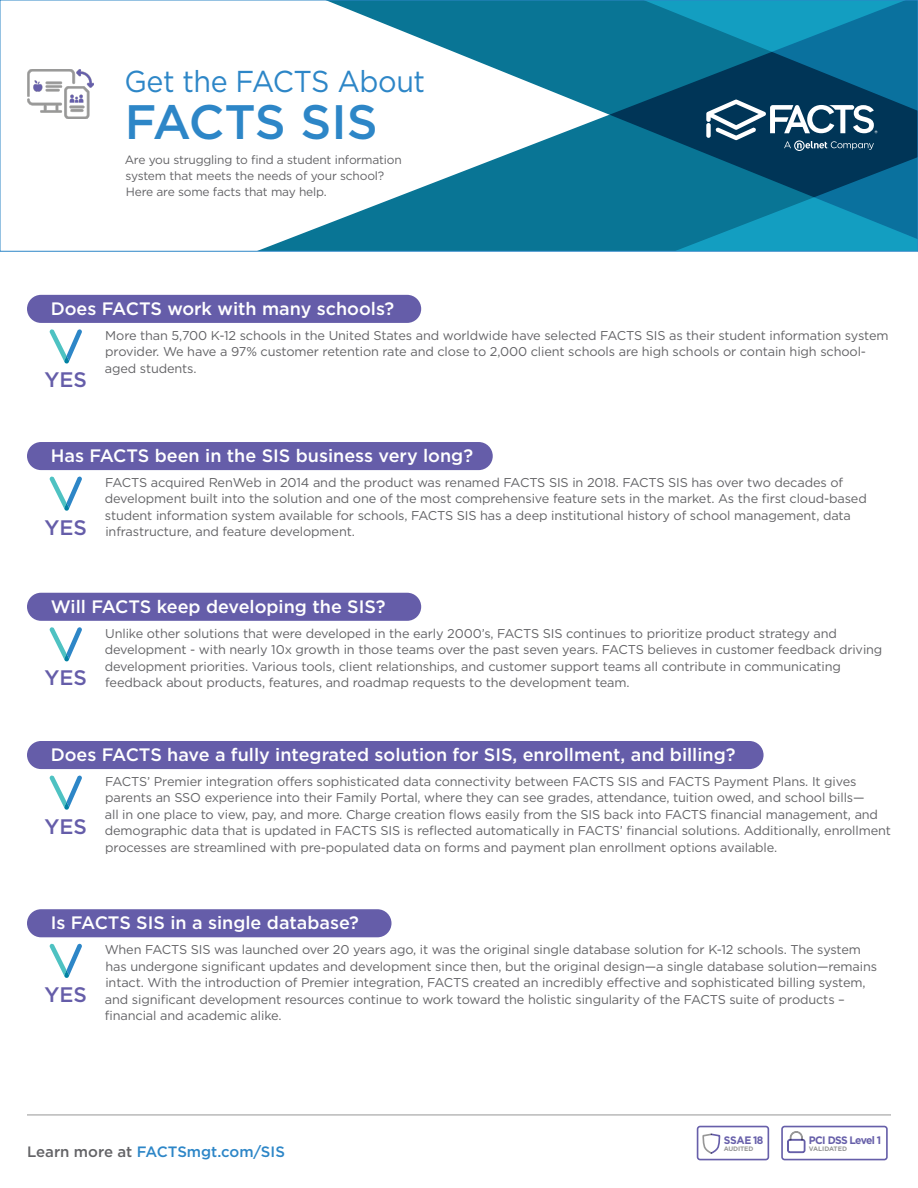
<style>
.page{position:relative;width:918px;height:1188px;background:#fff}
.page>*{position:absolute;margin:0;border:0;box-sizing:border-box;transform-origin:0 0}
.t1{font:500 48.3px "Gotham";letter-spacing:-.01em;color:#2d86c7}
.t2{font:30.15px "Gotham";letter-spacing:-.015em;color:#2d86c7;scale:.95 1}
.t3{font:500 21px "Gotham";color:#655da9}
.Header_Question_-H2{font:500 18px "Gotham";color:#fff}
.URL{font:500 15px "Gotham";color:#2d86c7}
.Body_Text{font:12.75px/16.5px "Gotham";letter-spacing:-.01em;color:#636366}
.t4{font:12px/16px "Gotham";letter-spacing:-.015em;color:#636366}
.t5{font:700 10.8px "Gotham";letter-spacing:-.07em;color:#665fa9;scale:.96 1}
.t6{font:700 10.8px "Gotham";letter-spacing:-.03em;color:#675faa;scale:.96 1}
.t7{font:700 6.45px "Gotham";color:#979797}
.t8{font:700 6.45px "Gotham";letter-spacing:-.02em;color:#979797}
.s1{color:#636366}
</style>
<div class="page">
<svg style="left:260px;top:2px;width:252px;height:248px"></svg>
<svg style="left:512px;top:2px;width:404px;height:248px;background:#137495"></svg>
<img style="left:27px;top:69px;width:67px;height:50px">
<svg style="left:50px;top:329px;width:32px;height:35px"></svg>
<div style="left:27px;top:295px;width:394px;height:28px;background:#655da9;border-radius:14px"></div>
<svg style="left:697px;top:1126px;width:72px;height:34px"></svg>
<svg style="left:781px;top:1126px;width:107px;height:34px"></svg>
<hr style="left:27px;top:1115px;width:864px;height:1px;background:#979797">
<svg style="left:706px;top:100px;width:171px;height:51px"></svg>
<div style="left:0;top:0;width:918px;height:252px;border:1px solid #2d86c7"></div>
<svg style="left:50px;top:627px;width:32px;height:34px"></svg>
<div style="left:27px;top:593px;width:394px;height:28px;background:#655da9;border-radius:14px"></div>
<svg style="left:50px;top:775px;width:32px;height:35px"></svg>
<div style="left:27px;top:741px;width:737px;height:28px;background:#655da9;border-radius:14px"></div>
<svg style="left:50px;top:943px;width:32px;height:35px"></svg>
<div style="left:27px;top:909px;width:365px;height:28px;background:#655da9;border-radius:14px"></div>
<svg style="left:50px;top:476px;width:32px;height:35px"></svg>
<div style="left:27px;top:442px;width:466px;height:28px;background:#655da9;border-radius:14px"></div>
<p class="t2" style="left:125px;top:62px;width:318px">Get the FACTS About</p>
<p class="t1" style="left:125px;top:90px;width:254px">FACTS SIS</p>
<p class="t4" style="left:125px;top:152px;width:279px">Are you struggling to find a student information system that meets the needs of your school?<br>Here are some facts that may help.</p>
<p class="Header_Question_-H2" style="left:51px;top:297px;width:345px">Does FACTS work with many schools?</p>
<p class="t3" style="left:45px;top:366px;width:44px">YES</p>
<p class="Body_Text" style="left:105px;top:327px;width:785px">More than 5,700 K-12 schools in the United States and worldwide have selected FACTS SIS as their student information system provider. We have a 97% customer retention rate and close to 2,000 client schools are high schools or contain high school&shy;aged students.</p>
<p class="Header_Question_-H2" style="left:51px;top:444px;width:424px">Has FACTS been in the SIS business very long?</p>
<p class="Body_Text" style="left:105px;top:474px;width:764px">FACTS acquired RenWeb in 2014 and the product was renamed FACTS SIS in 2018. FACTS SIS has over two decades of development built into the solution and one of the most comprehensive feature sets in the market. As the first cloud-based student information system available for schools, FACTS SIS has a deep institutional history of school management, data</p>
<p class="t3" style="left:45px;top:513px;width:44px">YES</p>
<p class="Body_Text" style="left:105px;top:523px;width:251px">infrastructure, and feature development.</p>
<p class="Header_Question_-H2" style="left:51px;top:594px;width:336px">Will FACTS keep developing the SIS?</p>
<p class="Body_Text" style="left:105px;top:624px;width:779px">Unlike other solutions that were developed in the early 2000’s, FACTS SIS continues to prioritize product strategy and development - with nearly 10x growth in those teams over the past seven years. FACTS believes in customer feedback driving development priorities. Various tools, client relationships, and customer support teams all contribute in communicating</p>
<p class="t3" style="left:45px;top:664px;width:44px">YES</p>
<p class="Body_Text" style="left:105px;top:674px;width:526px">feedback about products, features, and roadmap requests to the development team.</p>
<p class="Header_Question_-H2" style="left:51px;top:743px;width:686px">Does FACTS have a fully integrated solution for SIS, enrollment, and billing?</p>
<p class="t3" style="left:45px;top:812px;width:44px">YES</p>
<p class="Body_Text" style="left:105px;top:773px;width:788px">FACTS’ Premier integration offers sophisticated data connectivity between FACTS SIS and FACTS Payment Plans. It gives parents an SSO experience into their Family Portal, where they can see grades, attendance, tuition owed, and school bills—<br>all in one place to view, pay, and more. Charge creation flows easily from the SIS back into FACTS financial management, and demographic data that is updated in FACTS SIS is reflected automatically in FACTS’ financial solutions. Additionally, enrollment processes are streamlined with pre-populated data on forms and payment plan enrollment options available.</p>
<p class="Header_Question_-H2" style="left:51px;top:911px;width:310px">Is FACTS SIS in a single database?</p>
<p class="t3" style="left:45px;top:981px;width:44px">YES</p>
<p class="Body_Text" style="left:105px;top:941px;width:774px">When FACTS SIS was launched over 20 years ago, it was the original single database solution for K-12 schools. The system has undergone significant updates and development since then, but the original design—a single database solution—remains intact. With the introduction of Premier integration, FACTS created an incredibly effective and sophisticated billing system, and significant development resources continue to work toward the holistic singularity of the FACTS suite of products – financial and academic alike.</p>
<p class="URL" style="left:27px;top:1141px;width:259px"><span class="s1">Learn more at</span> FACTSmgt.com/SIS</p>
<p class="t6" style="left:724px;top:1133px;width:43px">SSAE 18</p>
<p class="t8" style="left:724px;top:1144px;width:31px">AUDITED</p>
<p class="t5" style="left:809px;top:1133px;width:77px">PCI DSS Level 1</p>
<p class="t7" style="left:809px;top:1144px;width:40px">VALIDATED</p>
</div>
